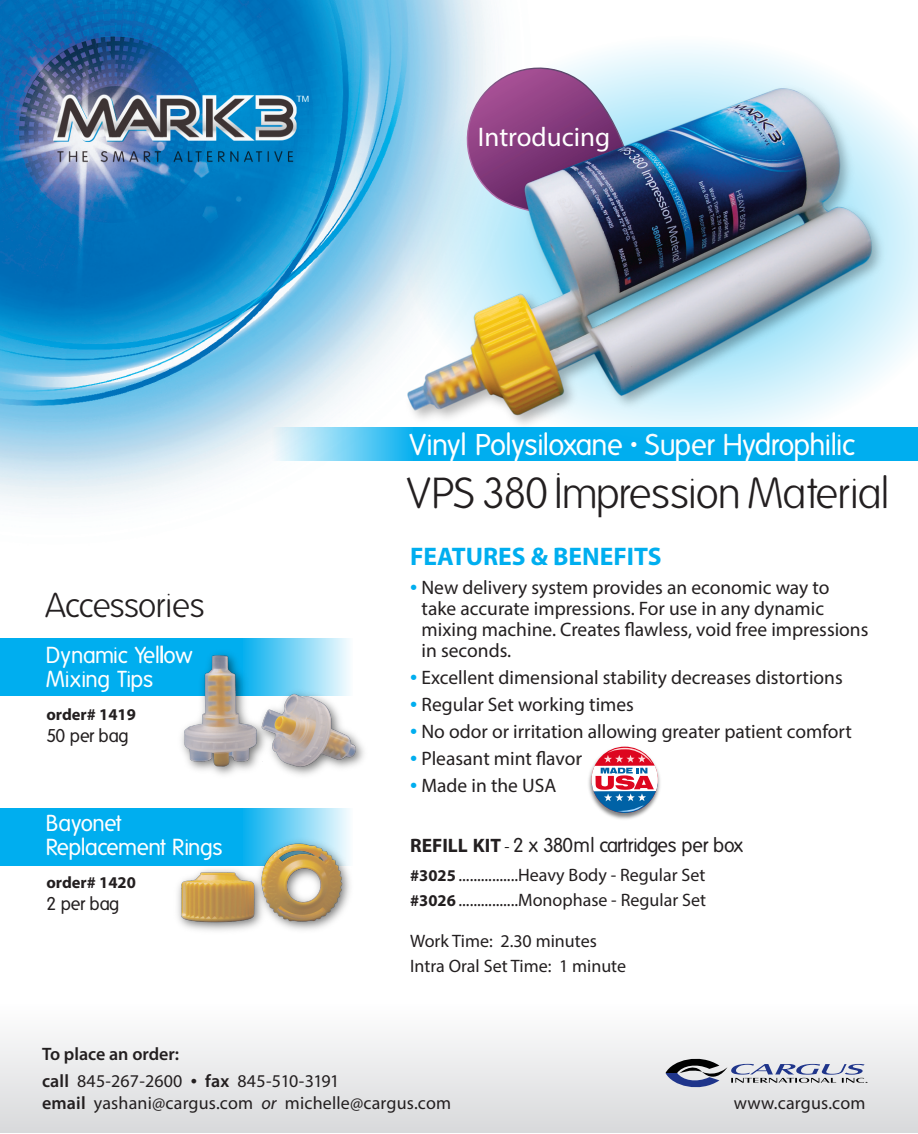
<style>
.page{position:relative;width:918px;height:1134px;background:#fff}
.page>*{position:absolute;margin:0;border:0;box-sizing:border-box;transform-origin:0 0}
.t1{font:300 43.5px "Folks";letter-spacing:-.035em;color:#231f20}
.t2{font:300 34.5px "Folks";letter-spacing:-.04em;color:#231f20}
.t3{font:29.25px "Folks";letter-spacing:-.02em;color:#fff}
.t4{font:27px "Myriad Pro";color:#fff}
.t5{font:700 25.5px "Myriad Pro";color:#00aeef}
.t6{font:22.5px/24px "Folks";letter-spacing:-.02em;color:#fff}
.t7{font:19.5px/21px "Myriad Pro";color:#231f20}
.t8{font:19.5px "Folks";letter-spacing:-.025em;color:#231f20}
.t9{font:18px/25.5px "Myriad Pro";color:#231f20}
.t10{font:18px "Folks";letter-spacing:-.03em;color:#231f20}
.t11{font:700 16.5px "Myriad Pro";color:#231f20}
.s1{font-size:25.5px;color:#00aeef}
.s2{font-family:"Myriad Pro";font-weight:700}
.s3{font-family:"Myriad Pro";font-size:16.5px}
.s4{font-weight:700;font-size:16.5px}
.s5{font-weight:600}
.s6{font-size:22.5px}
.s7{font-style:italic}
</style>
<div class="page">
<img style="left:0;top:0;width:491px;height:506px">
<div style="left:0;top:1005px;width:918px;height:127px;background:linear-gradient(to bottom,#fefefe,#d8d9db)"></div>
<div style="left:273px;top:427px;width:141px;height:34px;background:#e9f4fa"></div>
<svg style="left:666px;top:1053px;width:202px;height:40px;background:#c1c4cd"></svg>
<div style="left:0;top:808px;width:243px;height:57px;background:#00aeef"></div>
<div style="left:242px;top:808px;width:110px;height:57px;background:linear-gradient(to right,#05afef,#f7fcfe)"></div>
<div style="left:0;top:639px;width:243px;height:57px;background:#00aeef"></div>
<svg style="left:403px;top:36px;width:337px;height:15px"></svg>
<img style="left:162px;top:638px;width:202px;height:126px">
<img style="left:182px;top:649px;width:175px;height:126px">
<img style="left:155px;top:828px;width:197px;height:103px">
<img style="left:180px;top:842px;width:163px;height:83px">
<img style="left:588px;top:746px;width:72px;height:73px">
<svg style="left:592px;top:748px;width:66px;height:67px"></svg>
<img style="left:283px;top:51px;width:635px;height:455px">
<img style="left:406px;top:79px;width:470px;height:345px">
<h3 class="t4" style="left:478px;top:127px;width:134px">Introducing</h3>
<h3 class="t3" style="left:410px;top:429px;width:447px">Vinyl Polysiloxane • Super Hydrophilic</h3>
<h2 class="t2" style="left:45px;top:587px;width:161px">Accessories</h2>
<p class="t6" style="left:46px;top:644px;width:148px">Dynamic Yellow<br>Mixing Tips</p>
<p class="t11" style="left:46px;top:708px;width:91px">order# 1419</p>
<p class="t10" style="left:46px;top:726px;width:84px">50 per bag</p>
<p class="t6" style="left:46px;top:812px;width:178px">Bayonet<br>Replacement Rings</p>
<p class="t11" style="left:46px;top:876px;width:91px">order# 1420</p>
<p class="t10" style="left:46px;top:894px;width:75px">2 per bag</p>
<h1 class="t1" style="left:407px;top:470px;width:484px">VPS 380 Impression Material</h1>
<h3 class="t5" style="left:410px;top:547px;width:253px">FEATURES &amp; BENEFITS</h3>
<p class="t7" style="left:422px;top:578px;width:448px;text-indent:-12px"><span class="s1">•</span> New delivery system provides an economic way to take accurate impressions. For use in any dynamic mixing machine. Creates flawless, void free impressions in seconds.</p>
<p class="t7" style="left:410px;top:668px;width:434px"><span class="s1">•</span> Excellent dimensional stability decreases distortions</p>
<p class="t7" style="left:410px;top:695px;width:225px"><span class="s1">•</span> Regular Set working times</p>
<p class="t7" style="left:410px;top:722px;width:443px"><span class="s1">•</span> No odor or irritation allowing greater patient comfort</p>
<p class="t7" style="left:410px;top:749px;width:173px"><span class="s1">•</span> Pleasant mint flavor</p>
<p class="t7" style="left:410px;top:776px;width:148px"><span class="s1">•</span> Made in the USA</p>
<p class="t8" style="left:410px;top:835px;width:334px"><span class="s2">REFILL KIT</span> <span class="s3">-</span> 2 x 380ml cartridges per box</p>
<p class="t9" style="left:410px;top:863px;width:297px"><span class="s4">#3025</span> ................Heavy Body - Regular Set <span class="s4">#3026</span> ................Monophase - Regular Set</p>
<p class="t9" style="left:410px;top:929px;width:217px">Work Time: 2.30 minutes<br>Intra Oral Set Time: 1 minute</p>
<p class="t9" style="left:42px;top:1042px;width:299px;line-height:27px"><span class="s5">To place an order:<br>call</span> 845-267-2600 <span class="s6">•</span> <span class="s5">fax</span> 845-510-3191</p>
<p class="t9" style="left:42px;top:1092px;width:411px"><span class="s5">email</span> yashani@cargus.com <span class="s7">or</span> michelle@cargus.com</p>
<p class="t9" style="left:734px;top:1092px;width:133px">www.cargus.com</p>
</div>
